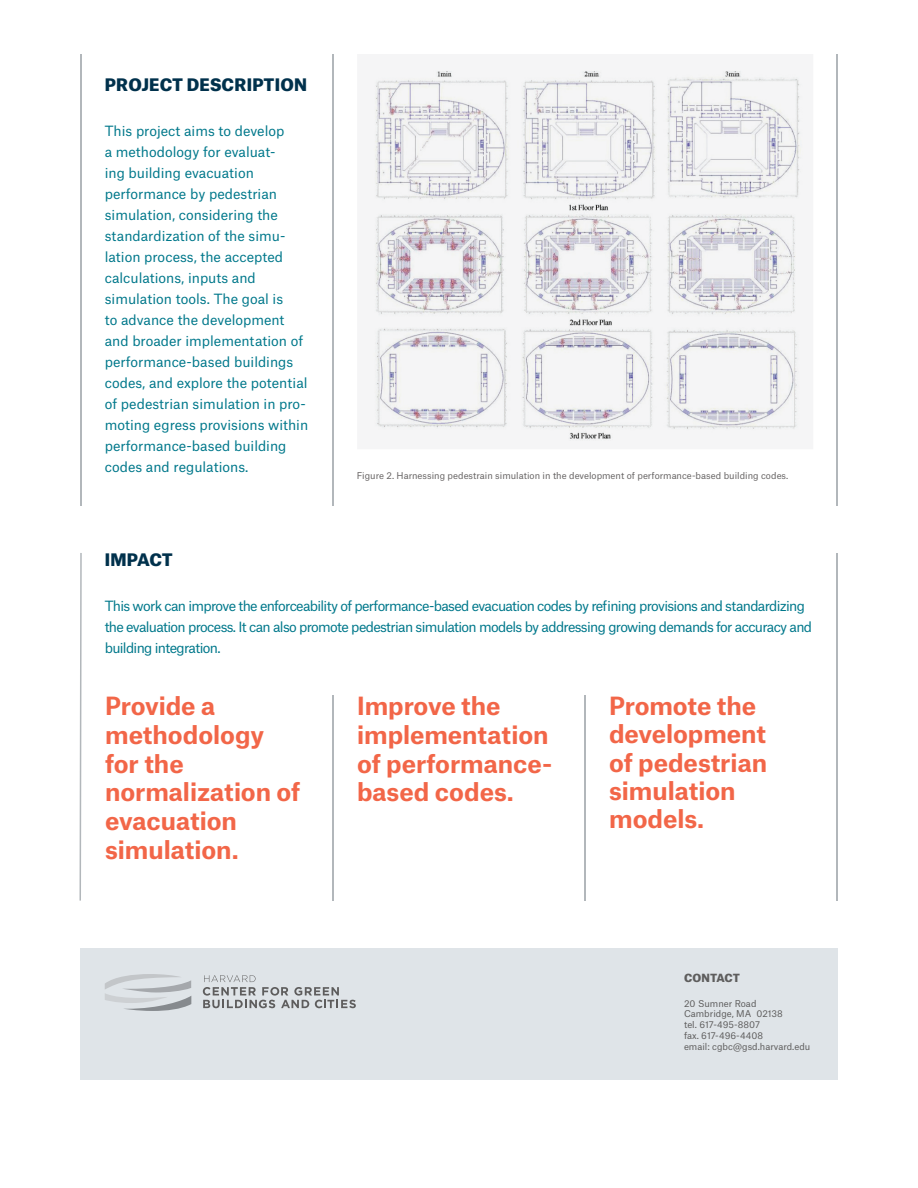
<style>
.page{position:relative;width:918px;height:1188px;background:#fff}
.page>*{position:absolute;margin:0;border:0;box-sizing:border-box;transform-origin:0 0}
.t1{font:700 24px/28.8px "Atlas Grotesk";color:#f26648}
.t2{font:900 16.5px "Atlas Grotesk";letter-spacing:.01em;color:#00314c}
.t3{font:13.5px/21px "Atlas Grotesk";color:#00788b}
.t4{font:13.5px/21px "Atlas Grotesk";letter-spacing:-.05em;color:#00788b}
.t5{font:900 10.8px "Atlas Grotesk";color:#5e5d5d}
.t6{font:9px/10.8px "Atlas Grotesk";color:#5e5d5d}
.t7{font:9px "Atlas Grotesk";color:#676464}
</style>
<div class="page">
<div style="left:80px;top:948px;width:758px;height:132px;background:#dfe4e8"></div>
<svg style="left:105px;top:974px;width:86px;height:37px"></svg>
<svg style="left:203px;top:975px;width:153px;height:33px"></svg>
<hr style="left:80px;top:54px;width:2px;height:451px;background:#b2b7bb">
<svg style="left:80px;top:553px;width:2px;height:348px"></svg>
<hr style="left:836px;top:553px;width:2px;height:348px;background:#b2b7bb">
<hr style="left:332px;top:696px;width:2px;height:205px;background:#b2b7bb">
<hr style="left:584px;top:696px;width:2px;height:205px;background:#b2b7bb">
<hr style="left:332px;top:54px;width:2px;height:451px;background:#b2b7bb">
<hr style="left:836px;top:54px;width:2px;height:451px;background:#b2b7bb">
<img style="left:373px;top:70px;width:430px;height:371px">
<p class="t2" style="left:105px;top:71px;width:204px">PROJECT DESCRIPTION</p>
<p class="t3" style="left:105px;top:119px;width:205px">This project aims to develop<br>a methodology for evaluat-<br>ing building evacuation performance by pedestrian simulation, considering the standardization of the simu&shy;lation process, the accepted calculations, inputs and simulation tools. The goal is<br>to advance the development and broader implementation of performance-based buildings codes, and explore the potential of pedestrian simulation in pro&shy;moting egress provisions within performance-based building codes and regulations.</p>
<p class="t2" style="left:105px;top:546px;width:70px">IMPACT</p>
<p class="t7" style="left:357px;top:469px;width:433px">Figure 2. Harnessing pedestrain simulation in the development of performance-based building codes.</p>
<p class="t4" style="left:105px;top:594px;width:709px">This work can improve the enforceability of performance-based evacuation codes by refining provisions and standardizing the evaluation process. It can also promote pedestrian simulation models by addressing growing demands for accuracy and building integration.</p>
<h1 class="t1" style="left:105px;top:689px;width:196px">Provide a methodology for the normalization of evacuation simulation.</h1>
<h1 class="t1" style="left:357px;top:689px;width:197px">Improve the implementation of performance&shy;based codes.</h1>
<h1 class="t1" style="left:609px;top:689px;width:160px;line-height:28.3px">Promote the development of pedestrian simulation models.</h1>
<p class="t5" style="left:684px;top:969px;width:57px">CONTACT</p>
<p class="t6" style="left:684px;top:997px;width:128px">20 Sumner Road<br>Cambridge, MA 02138<br>tel. 617-495-8807<br>fax. 617-496-4408<br>email: cgbc@gsd.harvard.edu</p>
</div>
